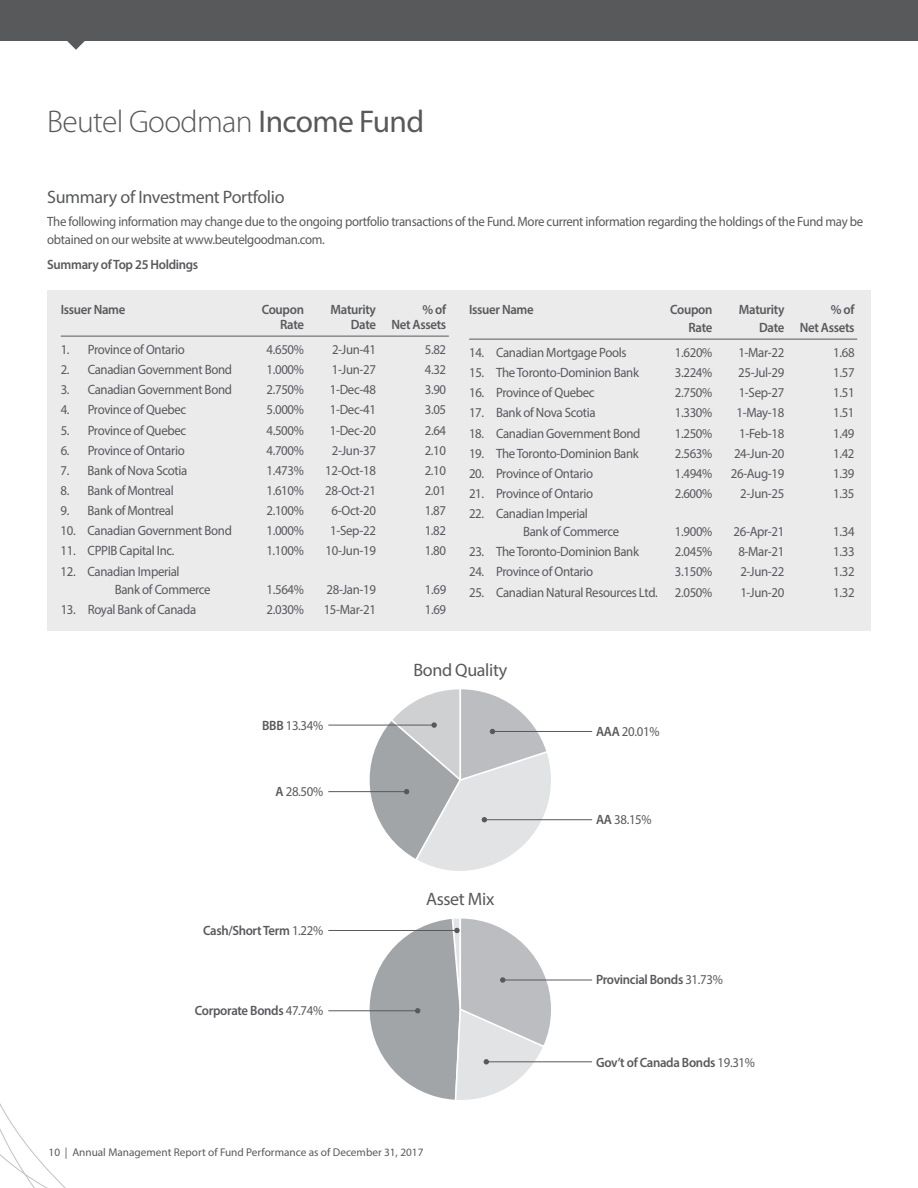
<style>
.page{position:relative;width:918px;height:1188px;background:#fff}
.page>*{position:absolute;margin:0;border:0;box-sizing:border-box;transform-origin:0 0}
.t1{font:300 31.5px "Myriad Pro";letter-spacing:-.02em;color:#58595b}
.t2{font:18px "Myriad Pro";letter-spacing:-.02em;color:#58595b}
.t3{font:13.5px/18px "Myriad Pro";letter-spacing:-.025em;color:#58595b;scale:.95 1}
.t4{font:600 13.5px "Myriad Pro";letter-spacing:-.025em;color:#58595b;scale:.95 1}
.t5{font:11.25px "Myriad Pro";color:#58595b}
.s1{font-weight:400}
.s2{font-weight:600}
</style>
<div class="page">
<div style="left:0;top:0;width:918px;height:41px;background:#58595b"></div>
<svg style="left:67px;top:41px;width:18px;height:9px"></svg>
<svg style="left:0;top:1103px;width:66px;height:85px"></svg>
<hr style="left:503px;top:980px;width:89px;height:1px;background:#58595b">
<hr style="left:486px;top:1062px;width:106px;height:1px;background:#58595b">
<hr style="left:492px;top:731px;width:100px;height:1px;background:#58595b">
<hr style="left:328px;top:1011px;width:90px;height:1px;background:#58595b">
<hr style="left:328px;top:791px;width:79px;height:1px;background:#58595b">
<hr style="left:328px;top:725px;width:106px;height:1px;background:#58595b">
<hr style="left:484px;top:819px;width:108px;height:1px;background:#58595b">
<svg style="left:368px;top:689px;width:185px;height:182px"></svg>
<hr style="left:328px;top:930px;width:129px;height:1px;background:#58595b">
<svg style="left:368px;top:918px;width:185px;height:182px"></svg>
<div style="left:47px;top:291px;width:824px;height:340px;background:#ebebec"></div>
<hr style="left:61px;top:336px;width:388px;height:1px;background:#58595b">
<hr style="left:469px;top:339px;width:388px;height:1px;background:#58595b">
<h1 class="t1" style="left:47px;top:104px;width:379px">Beutel Goodman <span class="s1">Income Fund</span></h1>
<h2 class="t2" style="left:47px;top:185px;width:239px">Summary of Investment Portfolio</h2>
<p class="t3" style="left:47px;top:212px;width:860px">The following information may change due to the ongoing portfolio transactions of the Fund. More current information regarding the holdings of the Fund may be obtained on our website at www.beutelgoodman.com.</p>
<p class="t4" style="left:47px;top:256px;width:160px">Summary of Top 25 Holdings</p>
<p class="t4" style="left:61px;top:301px;width:70px">Issuer Name</p>
<p class="t4" style="left:262px;top:301px;width:46px">Coupon</p>
<p class="t4" style="left:331px;top:301px;width:49px">Maturity</p>
<p class="t4" style="left:422px;top:301px;width:27px">% of</p>
<p class="t4" style="left:280px;top:316px;width:27px">Rate</p>
<p class="t4" style="left:351px;top:316px;width:102px">Date Net Assets</p>
<p class="t3" style="left:61px;top:340px;width:132px">1. Province of Ontario</p>
<p class="t3" style="left:267px;top:340px;width:41px">4.650%</p>
<p class="t3" style="left:332px;top:340px;width:48px">2-Jun-41</p>
<p class="t3" style="left:425px;top:340px;width:24px">5.82</p>
<p class="t3" style="left:61px;top:360px;width:182px">2. Canadian Government Bond</p>
<p class="t3" style="left:267px;top:360px;width:41px">1.000%</p>
<p class="t3" style="left:332px;top:360px;width:48px">1-Jun-27</p>
<p class="t3" style="left:425px;top:360px;width:24px">4.32</p>
<p class="t3" style="left:61px;top:380px;width:182px">3. Canadian Government Bond</p>
<p class="t3" style="left:267px;top:380px;width:41px">2.750%</p>
<p class="t3" style="left:330px;top:380px;width:50px">1-Dec-48</p>
<p class="t3" style="left:425px;top:380px;width:24px">3.90</p>
<p class="t3" style="left:61px;top:401px;width:134px">4. Province of Quebec</p>
<p class="t3" style="left:266px;top:401px;width:41px">5.000%</p>
<p class="t3" style="left:330px;top:401px;width:50px">1-Dec-41</p>
<p class="t3" style="left:425px;top:401px;width:24px">3.05</p>
<p class="t3" style="left:61px;top:421px;width:134px">5. Province of Quebec</p>
<p class="t3" style="left:266px;top:421px;width:41px">4.500%</p>
<p class="t3" style="left:330px;top:421px;width:50px">1-Dec-20</p>
<p class="t3" style="left:425px;top:421px;width:24px">2.64</p>
<p class="t3" style="left:61px;top:441px;width:132px">6. Province of Ontario</p>
<p class="t3" style="left:266px;top:441px;width:41px">4.700%</p>
<p class="t3" style="left:332px;top:441px;width:48px">2-Jun-37</p>
<p class="t3" style="left:425px;top:441px;width:24px">2.10</p>
<p class="t3" style="left:61px;top:461px;width:135px">7. Bank of Nova Scotia</p>
<p class="t3" style="left:266px;top:461px;width:41px">1.473%</p>
<p class="t3" style="left:325px;top:461px;width:55px">12-Oct-18</p>
<p class="t3" style="left:425px;top:461px;width:24px">2.10</p>
<p class="t3" style="left:61px;top:481px;width:121px">8. Bank of Montreal</p>
<p class="t3" style="left:266px;top:481px;width:41px">1.610%</p>
<p class="t3" style="left:325px;top:481px;width:55px">28-Oct-21</p>
<p class="t3" style="left:425px;top:481px;width:24px">2.01</p>
<p class="t3" style="left:61px;top:501px;width:121px">9. Bank of Montreal</p>
<p class="t3" style="left:266px;top:501px;width:41px">2.100%</p>
<p class="t3" style="left:331px;top:501px;width:48px">6-Oct-20</p>
<p class="t3" style="left:425px;top:501px;width:24px">1.87</p>
<p class="t3" style="left:61px;top:522px;width:182px">10. Canadian Government Bond</p>
<p class="t3" style="left:266px;top:522px;width:41px">1.000%</p>
<p class="t3" style="left:330px;top:522px;width:50px">1-Sep-22</p>
<p class="t3" style="left:425px;top:522px;width:24px">1.82</p>
<p class="t3" style="left:61px;top:542px;width:121px">11. CPPIB Capital Inc.</p>
<p class="t3" style="left:266px;top:542px;width:41px">1.100%</p>
<p class="t3" style="left:326px;top:542px;width:54px">10-Jun-19</p>
<p class="t3" style="left:425px;top:542px;width:24px">1.80</p>
<p class="t3" style="left:115px;top:562px;width:103px;text-indent:-54px">12. Canadian Imperial<br>Bank of Commerce</p>
<p class="t3" style="left:267px;top:580px;width:41px">1.564%</p>
<p class="t3" style="left:327px;top:580px;width:54px">28-Jan-19</p>
<p class="t3" style="left:425px;top:580px;width:24px">1.69</p>
<p class="t3" style="left:61px;top:600px;width:144px">13. Royal Bank of Canada</p>
<p class="t3" style="left:267px;top:600px;width:41px">2.030%</p>
<p class="t3" style="left:324px;top:600px;width:57px">15-Mar-21</p>
<p class="t3" style="left:425px;top:600px;width:24px">1.69</p>
<p class="t4" style="left:469px;top:301px;width:70px">Issuer Name</p>
<p class="t4" style="left:670px;top:301px;width:46px">Coupon</p>
<p class="t4" style="left:739px;top:301px;width:49px">Maturity</p>
<p class="t4" style="left:831px;top:301px;width:27px">% of</p>
<p class="t4" style="left:688px;top:319px;width:27px">Rate</p>
<p class="t4" style="left:759px;top:319px;width:102px">Date Net Assets</p>
<p class="t3" style="left:469px;top:343px;width:167px">14. Canadian Mortgage Pools</p>
<p class="t3" style="left:675px;top:343px;width:41px">1.620%</p>
<p class="t3" style="left:738px;top:343px;width:50px">1-Mar-22</p>
<p class="t3" style="left:833px;top:343px;width:24px">1.68</p>
<p class="t3" style="left:469px;top:363px;width:180px">15. The Toronto-Dominion Bank</p>
<p class="t3" style="left:675px;top:363px;width:41px">3.224%</p>
<p class="t3" style="left:738px;top:363px;width:50px">25-Jul-29</p>
<p class="t3" style="left:833px;top:363px;width:24px">1.57</p>
<p class="t3" style="left:469px;top:383px;width:134px">16. Province of Quebec</p>
<p class="t3" style="left:675px;top:383px;width:41px">2.750%</p>
<p class="t3" style="left:739px;top:383px;width:50px">1-Sep-27</p>
<p class="t3" style="left:833px;top:383px;width:24px">1.51</p>
<p class="t3" style="left:469px;top:404px;width:135px">17. Bank of Nova Scotia</p>
<p class="t3" style="left:675px;top:404px;width:41px">1.330%</p>
<p class="t3" style="left:737px;top:404px;width:52px">1-May-18</p>
<p class="t3" style="left:833px;top:404px;width:24px">1.51</p>
<p class="t3" style="left:469px;top:424px;width:182px">18. Canadian Government Bond</p>
<p class="t3" style="left:675px;top:424px;width:41px">1.250%</p>
<p class="t3" style="left:739px;top:424px;width:49px">1-Feb-18</p>
<p class="t3" style="left:833px;top:424px;width:24px">1.49</p>
<p class="t3" style="left:469px;top:444px;width:180px">19. The Toronto-Dominion Bank</p>
<p class="t3" style="left:675px;top:444px;width:41px">2.563%</p>
<p class="t3" style="left:734px;top:444px;width:54px">24-Jun-20</p>
<p class="t3" style="left:833px;top:444px;width:24px">1.42</p>
<p class="t3" style="left:469px;top:464px;width:132px">20. Province of Ontario</p>
<p class="t3" style="left:675px;top:464px;width:41px">1.494%</p>
<p class="t3" style="left:731px;top:464px;width:58px">26-Aug-19</p>
<p class="t3" style="left:833px;top:464px;width:24px">1.39</p>
<p class="t3" style="left:469px;top:484px;width:132px">21. Province of Ontario</p>
<p class="t3" style="left:675px;top:484px;width:41px">2.600%</p>
<p class="t3" style="left:740px;top:484px;width:48px">2-Jun-25</p>
<p class="t3" style="left:833px;top:484px;width:24px">1.35</p>
<p class="t3" style="left:523px;top:504px;width:103px;text-indent:-54px">22. Canadian Imperial<br>Bank of Commerce</p>
<p class="t3" style="left:675px;top:522px;width:41px">1.900%</p>
<p class="t3" style="left:734px;top:522px;width:55px">26-Apr-21</p>
<p class="t3" style="left:833px;top:522px;width:24px">1.34</p>
<p class="t3" style="left:469px;top:543px;width:180px">23. The Toronto-Dominion Bank</p>
<p class="t3" style="left:675px;top:543px;width:41px">2.045%</p>
<p class="t3" style="left:738px;top:543px;width:50px">8-Mar-21</p>
<p class="t3" style="left:833px;top:543px;width:24px">1.33</p>
<p class="t3" style="left:469px;top:563px;width:132px">24. Province of Ontario</p>
<p class="t3" style="left:675px;top:563px;width:41px">3.150%</p>
<p class="t3" style="left:740px;top:563px;width:48px">2-Jun-22</p>
<p class="t3" style="left:833px;top:563px;width:24px">1.32</p>
<p class="t3" style="left:469px;top:583px;width:200px">25. Canadian Natural Resources Ltd.</p>
<p class="t3" style="left:675px;top:583px;width:41px">2.050%</p>
<p class="t3" style="left:740px;top:583px;width:48px">1-Jun-20</p>
<p class="t3" style="left:833px;top:583px;width:24px">1.32</p>
<p class="t3" style="left:262px;top:716px;width:66px"><span class="s2">BBB</span> 13.34%</p>
<p class="t3" style="left:276px;top:782px;width:52px"><span class="s2">A</span> 28.50%</p>
<p class="t4" style="left:203px;top:922px;width:128px">Cash/Short Term <span class="s1">1.22%</span></p>
<p class="t4" style="left:195px;top:1002px;width:137px">Corporate Bonds <span class="s1">47.74%</span></p>
<h2 class="t2" style="left:413px;top:659px;width:95px">Bond Quality</h2>
<h2 class="t2" style="left:426px;top:888px;width:70px">Asset Mix</h2>
<p class="t5" style="left:49px;top:1145px;width:376px">10 | Annual Management Report of Fund Performance as of December 31, 2017</p>
<p class="t3" style="left:596px;top:722px;width:68px"><span class="s2">AAA</span> 20.01%</p>
<p class="t3" style="left:596px;top:811px;width:60px"><span class="s2">AA</span> 38.15%</p>
<p class="t4" style="left:596px;top:971px;width:135px">Provincial Bonds <span class="s1">31.73%</span></p>
<p class="t4" style="left:596px;top:1053px;width:169px">Gov’t of Canada Bonds <span class="s1">19.31%</span></p>
</div>
